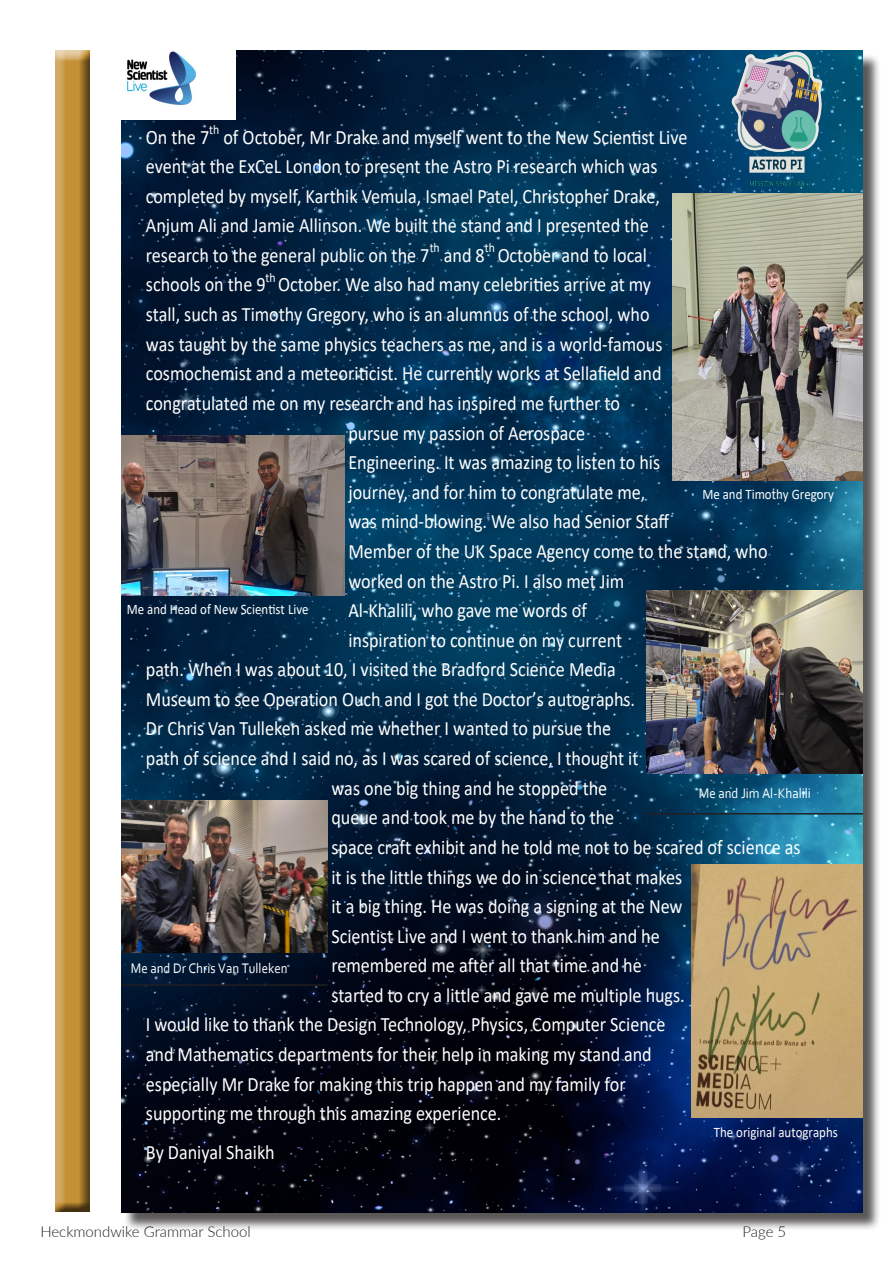
<style>
.page{position:relative;width:893px;height:1263px;background:#fff}
.page>*{position:absolute;margin:0;border:0;box-sizing:border-box;transform-origin:0 0}
.t1{font:20.4px/29.5px "Calibri";color:#fff;scale:.89 1}
.t2{font:300 15px "Lato";color:#231f20}
.t3{font:14.55px "Calibri";color:#fff;scale:.89 1}
.t4{font:14.55px "Corbel";color:#fff;scale:.89 1}
.t5{font:13.2px "Calibri";letter-spacing:-.005em;color:#fff;scale:.89 1}
</style>
<div class="page">
<div style="left:49px;top:51px;width:41px;height:1162px;background:#231f20;opacity:.75"></div>
<div style="left:123px;top:53px;width:758px;height:1178px;background:#231f20;opacity:.75"></div>
<img style="left:121px;top:51px;width:741px;height:1161px">
<img style="left:672px;top:194px;width:190px;height:287px">
<img style="left:121px;top:51px;width:115px;height:68px">
<img style="left:714px;top:51px;width:125px;height:145px">
<img style="left:691px;top:865px;width:171px;height:252px">
<img style="left:121px;top:800px;width:207px;height:152px">
<hr style="left:121px;top:984px;width:207px;height:2px;background:#231f20">
<img style="left:646px;top:591px;width:216px;height:183px">
<hr style="left:646px;top:813px;width:216px;height:1px;background:#231f20">
<img style="left:121px;top:435px;width:224px;height:161px">
<p class="t5" style="left:209px;top:120px;width:13px">th</p>
<p class="t1" style="left:146px;top:121px;width:610px;text-indent:77px">of October, Mr Drake and myself went to the New Scientist Live event at the ExCeL London to present the Astro Pi research which was completed by myself, Karthik Vemula, Ismael Patel, Christopher Drake, Anjum Ali and Jamie Allinson. We built the stand and I presented the research to the general public on the 7</p>
<p class="t1" style="left:146px;top:121px;width:73px">On the 7</p>
<p class="t5" style="left:430px;top:239px;width:13px">th</p>
<p class="t5" style="left:485px;top:239px;width:13px">th</p>
<p class="t1" style="left:498px;top:240px;width:169px">October and to local</p>
<p class="t1" style="left:444px;top:240px;width:48px">and 8</p>
<p class="t5" style="left:266px;top:268px;width:13px">th</p>
<p class="t1" style="left:278px;top:269px;width:420px">October. We also had many celebrities arrive at my</p>
<p class="t1" style="left:146px;top:299px;width:567px">stall, such as Timothy Gregory, who is an alumnus of the school, who</p>
<p class="t1" style="left:146px;top:329px;width:582px">was taught by the same physics teachers as me, and is a world-famous</p>
<p class="t1" style="left:146px;top:358px;width:581px">cosmochemist and a meteoriticist. He currently works at Sellafield and</p>
<p class="t1" style="left:146px;top:388px;width:534px">congratulated me on my research and has inspired me further to</p>
<p class="t1" style="left:348px;top:417px;width:268px">pursue my passion of Aerospace</p>
<p class="t1" style="left:348px;top:447px;width:352px">Engineering. It was amazing to listen to his</p>
<p class="t1" style="left:348px;top:477px;width:335px">journey, and for him to congratulate me,</p>
<p class="t1" style="left:348px;top:506px;width:362px">was mind-blowing. We also had Senior Staff</p>
<p class="t1" style="left:348px;top:536px;width:472px">Member of the UK Space Agency come to the stand, who</p>
<p class="t1" style="left:348px;top:565px;width:312px">worked on the Astro Pi. I also met Jim</p>
<p class="t1" style="left:348px;top:595px;width:270px">Al-Khalili, who gave me words of</p>
<p class="t1" style="left:348px;top:625px;width:309px">inspiration to continue on my current</p>
<p class="t1" style="left:146px;top:654px;width:530px">path. When I was about 10, I visited the Bradford Science Media</p>
<p class="t1" style="left:146px;top:684px;width:551px">Museum to see Operation Ouch and I got the Doctor’s autographs.</p>
<p class="t1" style="left:146px;top:713px;width:524px">Dr Chris Van Tulleken asked me whether I wanted to pursue the</p>
<p class="t1" style="left:146px;top:743px;width:555px">path of science and I said no, as I was scared of science, I thought it</p>
<p class="t1" style="left:331px;top:772px;width:311px">was one big thing and he stopped the</p>
<p class="t1" style="left:331px;top:802px;width:319px">queue and took me by the hand to the</p>
<p class="t1" style="left:331px;top:832px;width:529px">space craft exhibit and he told me not to be scared of science as</p>
<p class="t1" style="left:331px;top:861px;width:396px">it is the little things we do in science that makes</p>
<p class="t1" style="left:331px;top:891px;width:396px">it a big thing. He was doing a signing at the New</p>
<p class="t1" style="left:331px;top:921px;width:370px">Scientist Live and I went to thank him and he</p>
<p class="t1" style="left:331px;top:950px;width:350px">remembered me after all that time and he</p>
<p class="t1" style="left:331px;top:980px;width:399px">started to cry a little and gave me multiple hugs.</p>
<p class="t1" style="left:146px;top:1009px;width:585px">I would like to thank the Design Technology, Physics, Computer Science</p>
<p class="t1" style="left:146px;top:1039px;width:570px">and Mathematics departments for their help in making my stand and</p>
<p class="t1" style="left:146px;top:1068px;width:541px">especially Mr Drake for making this trip happen and my family for</p>
<p class="t1" style="left:146px;top:1098px;width:401px">supporting me through this amazing experience.</p>
<p class="t1" style="left:146px;top:1136px;width:146px">By Daniyal Shaikh</p>
<p class="t1" style="left:146px;top:269px;width:136px">schools on the 9</p>
<p class="t3" style="left:702px;top:484px;width:149px">Me and Timothy Gregory</p>
<p class="t3" style="left:127px;top:599px;width:206px">Me and Head of New Scientist Live</p>
<p class="t4" style="left:699px;top:785px;width:127px">Me and Jim Al-Khalili</p>
<p class="t4" style="left:131px;top:959px;width:178px">Me and Dr Chris Van Tulleken</p>
<p class="t3" style="left:714px;top:1122px;width:141px">The original autographs</p>
<p class="t2" style="left:40px;top:1221px;width:212px">Heckmondwike Grammar School</p>
<p class="t2" style="left:742px;top:1221px;width:45px">Page 5</p>
</div>
